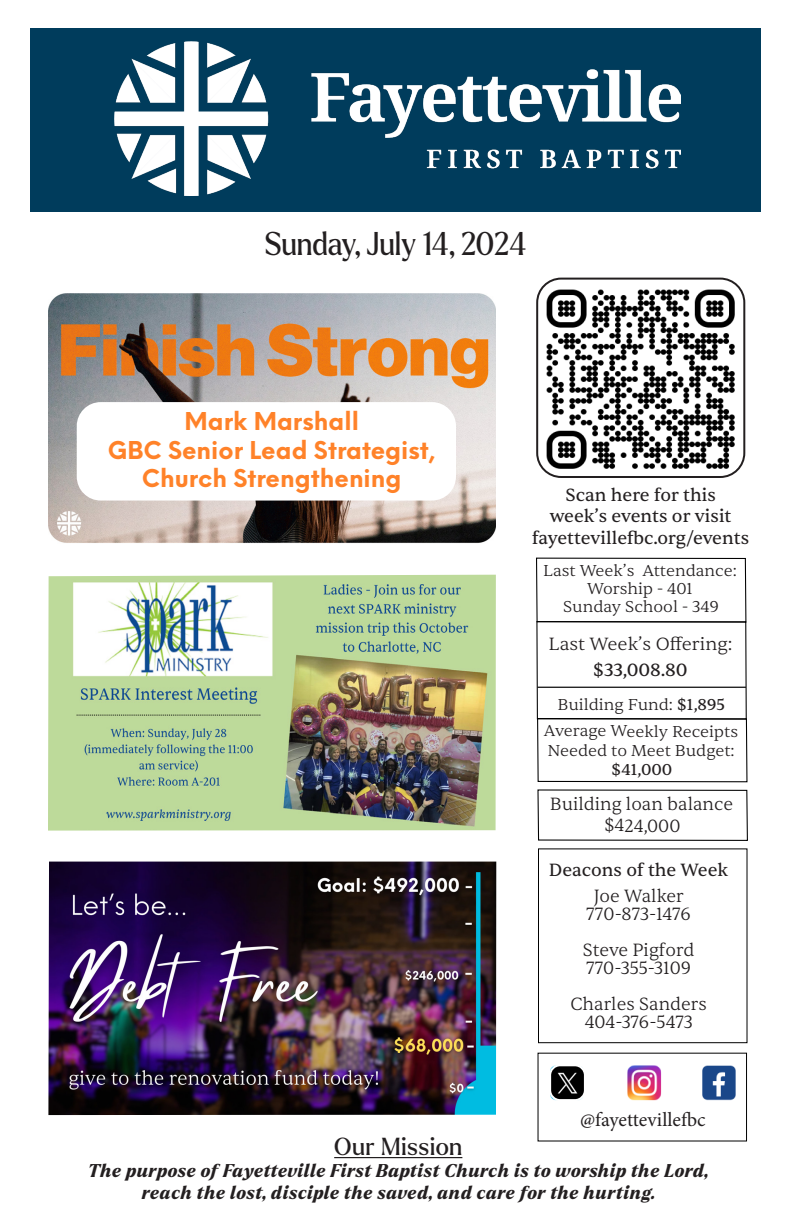
<style>
.page{position:relative;width:792px;height:1224px;background:#fff}
.page>*{position:absolute;margin:0;border:0;box-sizing:border-box;transform-origin:0 0}
.Title3{font:32px "Larken";letter-spacing:-.005em;color:#231f20;scale:.9 1}
.t1{font:700 24px "Neue Einstellung";color:#ff8229}
.t2{font:24px "Larken";letter-spacing:.02em;color:#231f20}
.t3{font:20px "Minion Pro";color:#231f20}
.text2{font:700 18px "Sentient Variable";color:#231f20}
.t4{font:italic 800 18px/22px "Larken";letter-spacing:.02em;color:#231f20;text-align:center}
.text2-2{font:700 18px "Sentient Variable";color:#231f20;scale:1.04 1}
.text2-3{font:700 16px/19.2px "Sentient Variable";letter-spacing:-.005em;color:#231f20;text-align:center;scale:1.04 1}
</style>
<div class="page">
<img style="left:48px;top:575px;width:448px;height:256px">
<img style="left:48px;top:862px;width:448px;height:253px">
<img style="left:555px;top:1065px;width:181px;height:36px">
<div style="left:31px;top:28px;width:730px;height:183px;background:#003c5c"></div>
<img style="left:115px;top:41px;width:566px;height:154px">
<div style="left:536px;top:278px;width:209px;height:200px;border:2px solid #231f20;border-radius:24px"></div>
<img style="left:547px;top:290px;width:188px;height:179px">
<div style="left:537px;top:789px;width:211px;height:52px;border:1px solid #000"></div>
<hr style="left:538px;top:687px;width:208px;height:1px;background:#000">
<div style="left:536px;top:558px;width:210px;height:65px;border:1px solid #000"></div>
<div style="left:538px;top:848px;width:210px;height:195px;border:1px solid #000"></div>
<hr style="left:334px;top:1157px;width:128px;height:1px;background:#231f20">
<div style="left:537px;top:718px;width:211px;height:64px;border:1px solid #000"></div>
<img style="left:48px;top:293px;width:448px;height:250px">
<img style="left:550px;top:1065px;width:35px;height:35px">
<div style="left:549px;top:1064px;width:37px;height:37px;border:2px solid #fff;border-radius:10px"></div>
<div style="left:77px;top:402px;width:379px;height:99px;background:#fff;border-radius:24px"></div>
<p class="Title3" style="left:265px;top:223px;width:291px">Sunday, July 14, 2024</p>
<p class="t1" style="left:184px;top:404px;width:176px">Mark Marshall</p>
<p class="t1" style="left:108px;top:433px;width:329px">GBC Senior Lead Strategist,</p>
<p class="t1" style="left:142px;top:462px;width:261px">Church Strengthening</p>
<p class="text2" style="left:565px;top:484px;width:152px">Scan here for this</p>
<p class="text2" style="left:550px;top:505px;width:183px">week’s events or visit</p>
<p class="text2" style="left:532px;top:527px;width:219px">fayettevillefbc.org/events</p>
<p class="text2-3" style="left:543px;top:561px;width:188px">Last Week’s Attendance:</p>
<p class="text2-3" style="left:587px;top:579px;width:103px">Worship - 401</p>
<p class="text2-3" style="left:563px;top:597px;width:151px">Sunday School - 349</p>
<p class="text2-2" style="left:549px;top:633px;width:178px">Last Week’s Offering:</p>
<p class="text2-2" style="left:593px;top:659px;width:92px">$33,008.80</p>
<p class="text2-3" style="left:558px;top:695px;width:163px">Building Fund: $1,895</p>
<p class="text2-3" style="left:544px;top:722px;width:188px">Average Weekly Receipts<br>Needed to Meet Budget: $41,000</p>
<p class="text2" style="left:550px;top:793px;width:185px">Building loan balance</p>
<p class="text2" style="left:604px;top:814px;width:78px">$424,000</p>
<p class="text2" style="left:549px;top:859px;width:181px">Deacons of the Week</p>
<p class="text2" style="left:594px;top:885px;width:92px">Joe Walker</p>
<p class="text2" style="left:586px;top:903px;width:106px">770-873-1476</p>
<p class="text2" style="left:583px;top:939px;width:113px">Steve Pigford</p>
<p class="text2" style="left:586px;top:957px;width:106px">770-355-3109</p>
<p class="text2" style="left:570px;top:993px;width:138px">Charles Sanders</p>
<p class="text2" style="left:585px;top:1011px;width:109px">404-376-5473</p>
<p class="t3" style="left:580px;top:1106px;width:127px">@fayettevillefbc</p>
<p class="t2" style="left:334px;top:1131px;width:130px">Our Mission</p>
<p class="t4" style="left:88px;top:1160px;width:623px">The purpose of Fayetteville First Baptist Church is to worship the Lord, reach the lost, disciple the saved, and care for the hurting.</p>
</div>
